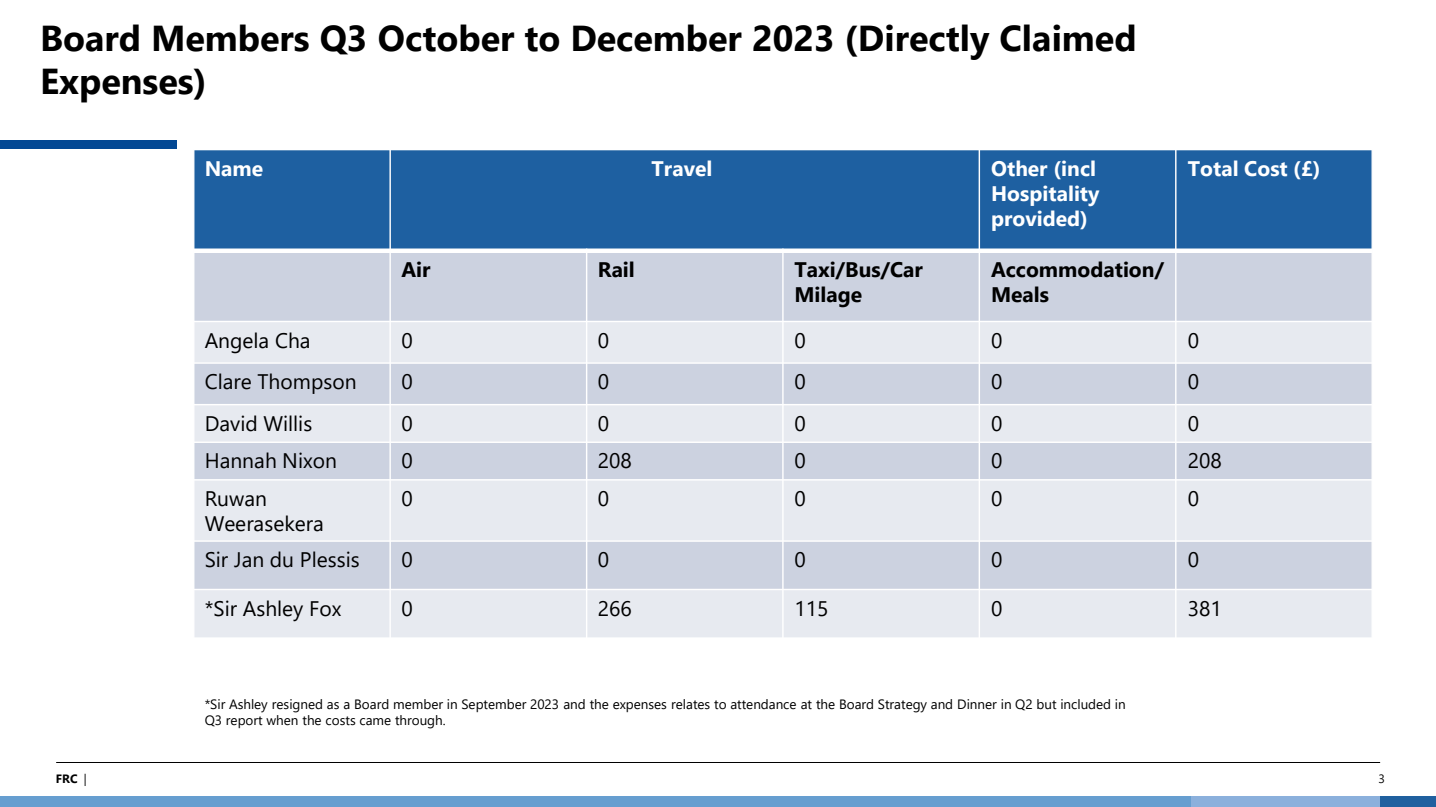
<style>
.page{position:relative;width:1436px;height:807px;background:#fff}
.page>*{position:absolute;margin:0;border:0;box-sizing:border-box;transform-origin:0 0}
.t1{font:700 36px/43.2px "Segoe UI";color:#000}
.t2{font:21px/25.2px "Segoe UI";color:#000}
.t3{font:700 21px/25.2px "Segoe UI";color:#fff}
.t4{font:700 21px/25.2px "Segoe UI";color:#000}
.t5{font:13.5px/16.2px "Segoe UI";letter-spacing:-.005em;color:#000}
.t6{font:700 12px "Segoe UI";color:#000}
.t7{font:12px "Segoe UI";color:#000}
.s1{font-weight:400}
</style>
<div class="page">
<div style="left:0;top:141px;width:176px;height:8px;background:#034894"></div>
<div style="left:0;top:796px;width:1191px;height:11px;background:#669ed0"></div>
<div style="left:1191px;top:796px;width:189px;height:11px;background:#8bb0dc"></div>
<div style="left:1380px;top:796px;width:56px;height:11px;background:#20609f"></div>
<hr style="left:56px;top:762px;width:1324px;height:1px;background:#000">
<div style="left:194px;top:150px;width:196px;height:101px;background:#1e60a1"></div>
<div style="left:390px;top:150px;width:589px;height:101px;background:#1e60a1"></div>
<div style="left:979px;top:150px;width:196px;height:101px;background:#1e60a1"></div>
<div style="left:1175px;top:150px;width:197px;height:101px;background:#1e60a1"></div>
<div style="left:194px;top:251px;width:196px;height:71px;background:#ccd2e0"></div>
<div style="left:390px;top:251px;width:196px;height:71px;background:#ccd2e0"></div>
<div style="left:586px;top:251px;width:197px;height:71px;background:#ccd2e0"></div>
<div style="left:783px;top:251px;width:196px;height:71px;background:#ccd2e0"></div>
<div style="left:979px;top:251px;width:196px;height:71px;background:#ccd2e0"></div>
<div style="left:1175px;top:251px;width:197px;height:71px;background:#ccd2e0"></div>
<div style="left:194px;top:321px;width:196px;height:42px;background:#e7eaf0"></div>
<div style="left:390px;top:321px;width:196px;height:42px;background:#e7eaf0"></div>
<div style="left:586px;top:321px;width:197px;height:42px;background:#e7eaf0"></div>
<div style="left:783px;top:321px;width:196px;height:42px;background:#e7eaf0"></div>
<div style="left:979px;top:321px;width:196px;height:42px;background:#e7eaf0"></div>
<div style="left:1175px;top:321px;width:197px;height:42px;background:#e7eaf0"></div>
<div style="left:194px;top:363px;width:196px;height:42px;background:#ccd2e0"></div>
<div style="left:390px;top:363px;width:196px;height:42px;background:#ccd2e0"></div>
<div style="left:586px;top:363px;width:197px;height:42px;background:#ccd2e0"></div>
<div style="left:783px;top:363px;width:196px;height:42px;background:#ccd2e0"></div>
<div style="left:979px;top:363px;width:196px;height:42px;background:#ccd2e0"></div>
<div style="left:1175px;top:363px;width:197px;height:42px;background:#ccd2e0"></div>
<div style="left:194px;top:405px;width:196px;height:37px;background:#e7eaf0"></div>
<div style="left:390px;top:405px;width:196px;height:37px;background:#e7eaf0"></div>
<div style="left:586px;top:405px;width:197px;height:37px;background:#e7eaf0"></div>
<div style="left:783px;top:405px;width:196px;height:37px;background:#e7eaf0"></div>
<div style="left:979px;top:405px;width:196px;height:37px;background:#e7eaf0"></div>
<div style="left:1175px;top:405px;width:197px;height:37px;background:#e7eaf0"></div>
<div style="left:194px;top:442px;width:196px;height:38px;background:#ccd2e0"></div>
<div style="left:390px;top:442px;width:196px;height:38px;background:#ccd2e0"></div>
<div style="left:586px;top:442px;width:197px;height:38px;background:#ccd2e0"></div>
<div style="left:783px;top:442px;width:196px;height:38px;background:#ccd2e0"></div>
<div style="left:979px;top:442px;width:196px;height:38px;background:#ccd2e0"></div>
<div style="left:1175px;top:442px;width:197px;height:38px;background:#ccd2e0"></div>
<div style="left:194px;top:480px;width:196px;height:61px;background:#e7eaf0"></div>
<div style="left:390px;top:480px;width:196px;height:61px;background:#e7eaf0"></div>
<div style="left:586px;top:480px;width:197px;height:61px;background:#e7eaf0"></div>
<div style="left:783px;top:480px;width:196px;height:61px;background:#e7eaf0"></div>
<div style="left:979px;top:480px;width:196px;height:61px;background:#e7eaf0"></div>
<div style="left:1175px;top:480px;width:197px;height:61px;background:#e7eaf0"></div>
<div style="left:194px;top:541px;width:196px;height:49px;background:#ccd2e0"></div>
<div style="left:390px;top:541px;width:196px;height:49px;background:#ccd2e0"></div>
<div style="left:586px;top:541px;width:197px;height:49px;background:#ccd2e0"></div>
<div style="left:783px;top:541px;width:196px;height:49px;background:#ccd2e0"></div>
<div style="left:979px;top:541px;width:196px;height:49px;background:#ccd2e0"></div>
<div style="left:1175px;top:541px;width:197px;height:49px;background:#ccd2e0"></div>
<div style="left:194px;top:590px;width:196px;height:48px;background:#e7eaf0"></div>
<div style="left:390px;top:590px;width:196px;height:48px;background:#e7eaf0"></div>
<div style="left:586px;top:590px;width:197px;height:48px;background:#e7eaf0"></div>
<div style="left:783px;top:590px;width:196px;height:48px;background:#e7eaf0"></div>
<div style="left:979px;top:590px;width:196px;height:48px;background:#e7eaf0"></div>
<div style="left:1175px;top:590px;width:197px;height:48px;background:#e7eaf0"></div>
<hr style="left:389px;top:149px;width:2px;height:490px;background:#fff">
<hr style="left:586px;top:249px;width:1px;height:390px;background:#fff">
<hr style="left:782px;top:249px;width:1px;height:390px;background:#fff">
<hr style="left:978px;top:149px;width:2px;height:490px;background:#fff">
<hr style="left:1175px;top:149px;width:1px;height:490px;background:#fff">
<hr style="left:193px;top:249px;width:1179px;height:4px;background:#fff">
<hr style="left:193px;top:321px;width:1179px;height:1px;background:#fff">
<hr style="left:193px;top:362px;width:1179px;height:2px;background:#fff">
<hr style="left:193px;top:404px;width:1179px;height:1px;background:#fff">
<hr style="left:193px;top:442px;width:1179px;height:1px;background:#fff">
<hr style="left:193px;top:479px;width:1179px;height:2px;background:#fff">
<hr style="left:193px;top:540px;width:1179px;height:2px;background:#fff">
<hr style="left:193px;top:589px;width:1179px;height:1px;background:#fff">
<hr style="left:1371px;top:149px;width:1px;height:490px;background:#fff">
<hr style="left:193px;top:637px;width:1179px;height:2px;background:#fff">
<h2 class="t1" style="left:40px;top:14px;width:1098px">Board Members Q3 October to December 2023 (Directly Claimed<br>Expenses)</h2>
<p class="t3" style="left:205px;top:154px;width:60px">Name</p>
<p class="t3" style="left:651px;top:154px;width:62px">Travel</p>
<p class="t3" style="left:991px;top:154px;width:110px">Other (incl<br>Hospitality provided)</p>
<p class="t3" style="left:1187px;top:154px;width:135px">Total Cost (£)</p>
<p class="t4" style="left:401px;top:256px;width:31px">Air</p>
<p class="t4" style="left:598px;top:256px;width:38px">Rail</p>
<p class="t4" style="left:794px;top:256px;width:130px">Taxi/Bus/Car<br>Milage</p>
<p class="t4" style="left:991px;top:256px;width:174px">Accommodation/<br>Meals</p>
<p class="t2" style="left:205px;top:326px;width:107px">Angela Cha</p>
<p class="t2" style="left:401px;top:326px;width:13px">0</p>
<p class="t2" style="left:598px;top:326px;width:13px">0</p>
<p class="t2" style="left:794px;top:326px;width:13px">0</p>
<p class="t2" style="left:991px;top:326px;width:13px">0</p>
<p class="t2" style="left:1187px;top:326px;width:13px">0</p>
<p class="t2" style="left:205px;top:368px;width:154px">Clare Thompson</p>
<p class="t2" style="left:401px;top:368px;width:13px">0</p>
<p class="t2" style="left:598px;top:368px;width:13px">0</p>
<p class="t2" style="left:794px;top:368px;width:13px">0</p>
<p class="t2" style="left:991px;top:368px;width:13px">0</p>
<p class="t2" style="left:1187px;top:368px;width:13px">0</p>
<p class="t2" style="left:205px;top:409px;width:109px">David Willis</p>
<p class="t2" style="left:401px;top:409px;width:13px">0</p>
<p class="t2" style="left:598px;top:409px;width:13px">0</p>
<p class="t2" style="left:794px;top:409px;width:13px">0</p>
<p class="t2" style="left:991px;top:409px;width:13px">0</p>
<p class="t2" style="left:1187px;top:409px;width:13px">0</p>
<p class="t2" style="left:205px;top:447px;width:134px">Hannah Nixon</p>
<p class="t2" style="left:401px;top:447px;width:13px">0</p>
<p class="t2" style="left:598px;top:447px;width:36px">208</p>
<p class="t2" style="left:794px;top:447px;width:13px">0</p>
<p class="t2" style="left:991px;top:447px;width:13px">0</p>
<p class="t2" style="left:1187px;top:447px;width:36px">208</p>
<p class="t2" style="left:205px;top:485px;width:121px">Ruwan<br>Weerasekera</p>
<p class="t2" style="left:401px;top:485px;width:13px">0</p>
<p class="t2" style="left:598px;top:485px;width:13px">0</p>
<p class="t2" style="left:794px;top:485px;width:13px">0</p>
<p class="t2" style="left:991px;top:485px;width:13px">0</p>
<p class="t2" style="left:1187px;top:485px;width:13px">0</p>
<p class="t2" style="left:205px;top:546px;width:157px">Sir Jan du Plessis</p>
<p class="t2" style="left:401px;top:546px;width:13px">0</p>
<p class="t2" style="left:598px;top:546px;width:13px">0</p>
<p class="t2" style="left:794px;top:546px;width:13px">0</p>
<p class="t2" style="left:991px;top:546px;width:13px">0</p>
<p class="t2" style="left:1187px;top:546px;width:13px">0</p>
<p class="t2" style="left:205px;top:594px;width:138px">*Sir Ashley Fox</p>
<p class="t2" style="left:401px;top:594px;width:13px">0</p>
<p class="t2" style="left:598px;top:594px;width:36px">266</p>
<p class="t2" style="left:794px;top:594px;width:36px">115</p>
<p class="t2" style="left:991px;top:594px;width:13px">0</p>
<p class="t2" style="left:1187px;top:594px;width:36px">381</p>
<p class="t6" style="left:56px;top:770px;width:32px">FRC <span class="s1">|</span></p>
<p class="t5" style="left:205px;top:695px;width:922px">*Sir Ashley resigned as a Board member in September 2023 and the expenses relates to attendance at the Board Strategy and Dinner in Q2 but included in<br>Q3 report when the costs came through.</p>
<p class="t7" style="left:1378px;top:770px;width:8px">3</p>
</div>
